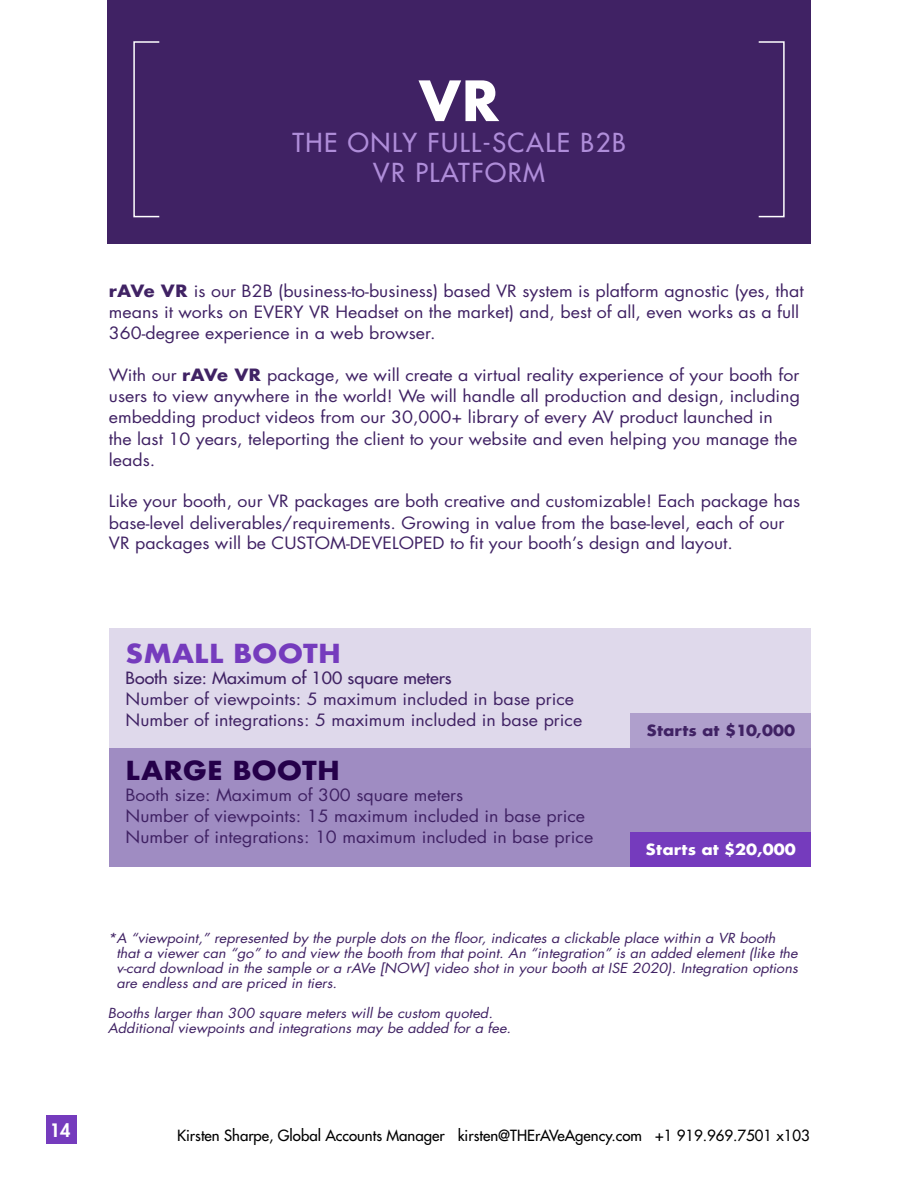
<style>
.page{position:relative;width:918px;height:1188px;background:#fff}
.page>*{position:absolute;margin:0;border:0;box-sizing:border-box;transform-origin:0 0}
.t1{font:700 54px "Futura";color:#fff}
.t2{font:500 25.5px/30.6px "Futura Std";letter-spacing:.06em;color:#af8dd9;text-align:center}
.t3{font:700 25.5px "Futura";letter-spacing:.005em;color:#753bbd;scale:1.08 1}
.t4{font:700 25.5px "Futura";letter-spacing:.005em;color:#25004a;scale:1.08 1}
.t5{font:800 18px "Futura Std";color:#fff}
.t6{font:16.5px/21px "Futura Std";color:#402264;scale:1.08 1}
.t7{font:500 16.5px "Futura Std";color:#402264;scale:1.08 1}
.t8{font:500 15px "Futura Std";color:#000}
.t9{font:700 15px "Futura";color:#402264;scale:1.08 1}
.t10{font:700 15px "Futura";color:#fff;scale:1.08 1}
.t11{font:italic 13.5px/15px "Futura Std";color:#402264;scale:1.08 1}
.s1{font-family:"Futura";font-weight:700}
</style>
<div class="page">
<div style="left:46px;top:1115px;width:30px;height:29px;background:#753bbd"></div>
<div style="left:107px;top:0;width:704px;height:244px;background:#402264"></div>
<div style="left:133px;top:41px;width:27px;height:176px;border:2px solid #fff"></div>
<div style="left:758px;top:41px;width:27px;height:176px;border:2px solid #fff"></div>
<div style="left:109px;top:748px;width:702px;height:119px;background:#9f8cc2"></div>
<div style="left:109px;top:628px;width:702px;height:120px;background:#dfd9eb"></div>
<div style="left:631px;top:833px;width:180px;height:34px;background:#753bbd"></div>
<div style="left:631px;top:713px;width:180px;height:35px;background:#af9fcc"></div>
<h1 class="t1" style="left:419px;top:62px;width:82px">VR</h1>
<h2 class="t2" style="left:292px;top:127px;width:335px">THE ONLY FULL-SCALE B2B<br>VR PLATFORM</h2>
<p class="t5" style="left:50px;top:1119px;width:22px">14</p>
<p class="t6" style="left:109px;top:281px;width:645px"><span class="s1">rAVe VR</span> is our B2B (business-to-business) based VR system is platform agnostic (yes, that means it works on EVERY VR Headset on the market) and, best of all, even works as a full<br>360-degree experience in a web browser.</p>
<p class="t6" style="left:109px;top:365px;width:641px">With our <span class="s1">rAVe VR</span> package, we will create a virtual reality experience of your booth for users to view anywhere in the world! We will handle all production and design, including embedding product videos from our 30,000+ library of every AV product launched in<br>the last 10 years, teleporting the client to your website and even helping you manage the leads.</p>
<p class="t6" style="left:109px;top:491px;width:642px">Like your booth, our VR packages are both creative and customizable! Each package has base-level deliverables/requirements. Growing in value from the base-level, each of our<br>VR packages will be CUSTOM-DEVELOPED to fit your booth’s design and layout.</p>
<h2 class="t3" style="left:126px;top:635px;width:201px">SMALL BOOTH</h2>
<p class="t7" style="left:126px;top:668px;width:304px">Booth size: Maximum of 100 square meters</p>
<p class="t6" style="left:126px;top:689px;width:424px">Number of viewpoints: 5 maximum included in base price<br>Number of integrations: 5 maximum included in base price</p>
<h2 class="t4" style="left:126px;top:752px;width:200px">LARGE BOOTH</h2>
<p class="t6" style="left:126px;top:785px;width:435px">Booth size: Maximum of 300 square meters<br>Number of viewpoints: 15 maximum included in base price<br>Number of integrations: 10 maximum included in base price</p>
<p class="t9" style="left:646px;top:720px;width:139px">Starts at $10,000</p>
<p class="t10" style="left:646px;top:838px;width:141px">Starts at $20,000</p>
<p class="t11" style="left:116px;top:930px;width:633px;text-indent:-9px">*A “viewpoint,” represented by the purple dots on the floor, indicates a clickable place within a VR booth that a viewer can “go” to and view the booth from that point. An “integration” is an added element (like the v-card download in the sample or a rAVe [NOW] video shot in your booth at ISE 2020). Integration options are endless and are priced in tiers.</p>
<p class="t11" style="left:108px;top:1005px;width:375px">Booths larger than 300 square meters will be custom quoted.<br>Additional viewpoints and integrations may be added for a fee.</p>
<p class="t8" style="left:177px;top:1126px;width:634px">Kirsten Sharpe, Global Accounts Manager kirsten@THErAVeAgency.com +1 919.969.7501 x103</p>
</div>
